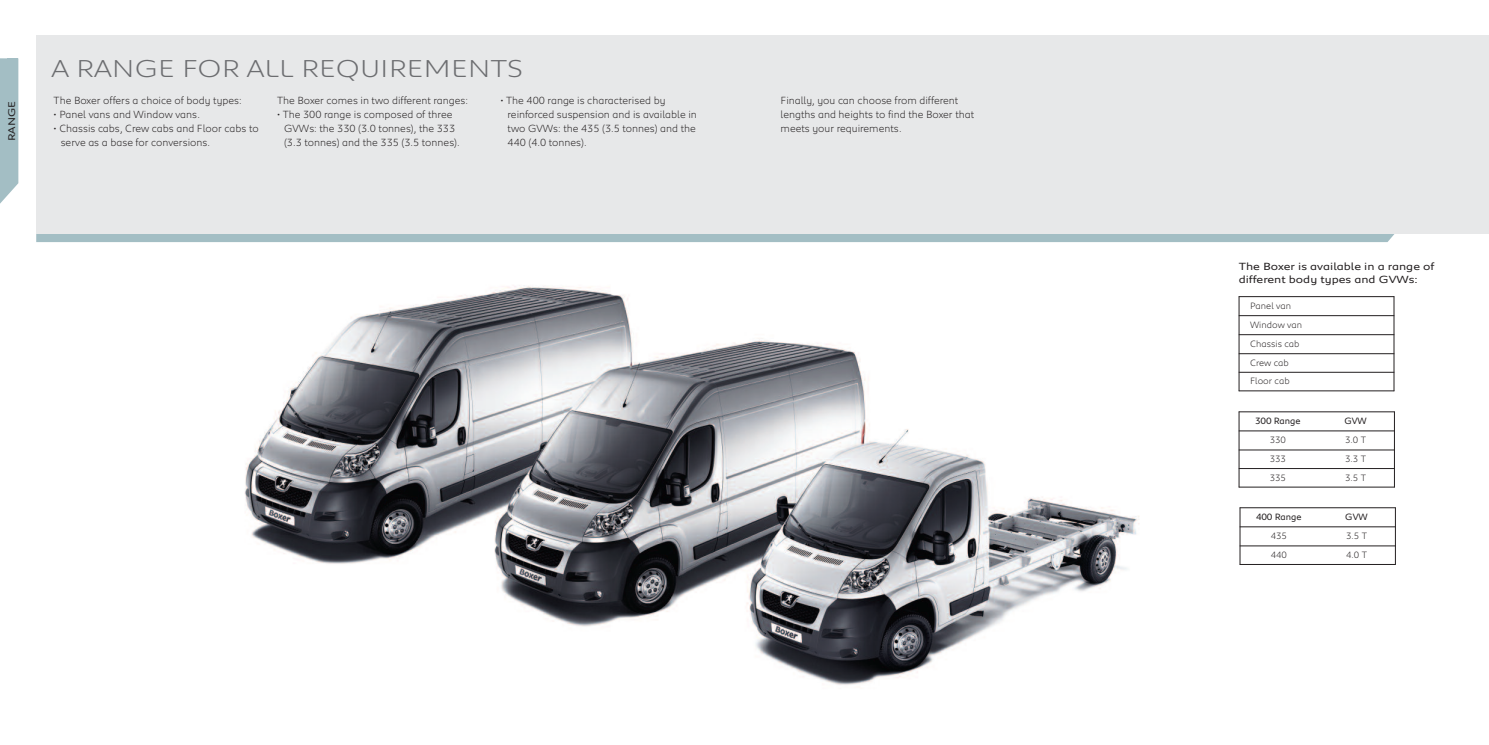
<style>
.page{position:relative;width:1489px;height:745px;background:#fff}
.page>*{position:absolute;margin:0;border:0;box-sizing:border-box;transform-origin:0 0}
.t1{font:300 25px "Peugeot Expanded";color:#6c6d70}
.t2{font:300 10.62px/13.8px "Peugeot";color:#231f20}
.t3{font:10.62px/13.8px "Peugeot Expanded";color:#231f20}
.t4{font:10px "Peugeot Expanded";color:#231f20}
.t5{font:300 9.38px/18.9px "Peugeot";letter-spacing:.005em;color:#231f20}
.t6{font:9.38px "Peugeot";color:#231f20}
</style>
<div class="page">
<svg style="left:0;top:58px;width:18px;height:146px"></svg>
<div style="left:7px;top:58px;width:10px;height:125px;background:#a3bec4"></div>
<img style="left:244px;top:285px;width:895px;height:400px">
<div style="left:36px;top:234px;width:1359px;height:8px;background:#a3bec4"></div>
<div style="left:36px;top:35px;width:1452px;height:199px;background:#e7e8e9"></div>
<hr style="left:1238px;top:296px;width:1px;height:95px;background:#231f20">
<hr style="left:1393px;top:296px;width:1px;height:95px;background:#231f20">
<hr style="left:1238px;top:296px;width:156px;height:1px;background:#231f20">
<hr style="left:1238px;top:315px;width:156px;height:1px;background:#231f20">
<hr style="left:1238px;top:334px;width:156px;height:1px;background:#231f20">
<hr style="left:1238px;top:353px;width:156px;height:1px;background:#231f20">
<hr style="left:1238px;top:372px;width:156px;height:1px;background:#231f20">
<hr style="left:1238px;top:390px;width:156px;height:1px;background:#231f20">
<hr style="left:1238px;top:411px;width:1px;height:76px;background:#231f20">
<hr style="left:1393px;top:411px;width:1px;height:76px;background:#231f20">
<hr style="left:1238px;top:411px;width:156px;height:1px;background:#231f20">
<hr style="left:1238px;top:430px;width:156px;height:1px;background:#231f20">
<hr style="left:1238px;top:449px;width:156px;height:1px;background:#231f20">
<hr style="left:1238px;top:468px;width:156px;height:1px;background:#231f20">
<hr style="left:1238px;top:486px;width:156px;height:1px;background:#231f20">
<hr style="left:1239px;top:507px;width:1px;height:57px;background:#231f20">
<hr style="left:1394px;top:507px;width:1px;height:57px;background:#231f20">
<hr style="left:1239px;top:507px;width:156px;height:1px;background:#231f20">
<hr style="left:1239px;top:526px;width:156px;height:1px;background:#231f20">
<hr style="left:1239px;top:545px;width:156px;height:1px;background:#231f20">
<hr style="left:1239px;top:563px;width:156px;height:1px;background:#231f20">
<p class="t4" style="left:8px;top:141px;width:42px;rotate:-90deg">RANGE</p>
<h1 class="t1" style="left:51px;top:60px;width:473px">A RANGE FOR ALL REQUIREMENTS</h1>
<p class="t2" style="left:54px;top:95px;width:190px">The Boxer offers a choice of body types:</p>
<p class="t2" style="left:54px;top:108px;width:148px">• Panel vans and Window vans.</p>
<p class="t2" style="left:61px;top:122px;width:199px;text-indent:-7px">• Chassis cabs, Crew cabs and Floor cabs to serve as a base for conversions.</p>
<p class="t2" style="left:507px;top:95px;width:191px;text-indent:-7px">• The 400 range is characterised by reinforced suspension and is available in two GVWs: the 435 (3.5 tonnes) and the<br>440 (4.0 tonnes).</p>
<p class="t2" style="left:780px;top:95px;width:195px">Finally, you can choose from different lengths and heights to find the Boxer that meets your requirements.</p>
<p class="t2" style="left:277px;top:95px;width:192px">The Boxer comes in two different ranges:</p>
<p class="t2" style="left:284px;top:108px;width:177px;text-indent:-7px">• The 300 range is composed of three<br>GVWs: the 330 (3.0 tonnes), the 333 (3.3 tonnes) and the 335 (3.5 tonnes).</p>
<p class="t3" style="left:1238px;top:260px;width:197px">The Boxer is available in a range of different body types and GVWs:</p>
<p class="t5" style="left:1249px;top:297px;width:54px">Panel van<br>Window van<br>Chassis cab<br>Crew cab<br>Floor cab</p>
<p class="t6" style="left:1254px;top:417px;width:47px">300 Range</p>
<p class="t6" style="left:1344px;top:417px;width:24px">GVW</p>
<p class="t5" style="left:1269px;top:431px;width:18px">330</p>
<p class="t5" style="left:1344px;top:431px;width:23px">3.0 T</p>
<p class="t5" style="left:1269px;top:450px;width:18px">333</p>
<p class="t5" style="left:1344px;top:450px;width:23px">3.3 T</p>
<p class="t5" style="left:1269px;top:468px;width:18px">335</p>
<p class="t5" style="left:1344px;top:468px;width:23px">3.5 T</p>
<p class="t6" style="left:1255px;top:513px;width:47px">400 Range</p>
<p class="t6" style="left:1345px;top:513px;width:24px">GVW</p>
<p class="t5" style="left:1270px;top:527px;width:18px">435</p>
<p class="t5" style="left:1345px;top:527px;width:23px">3.5 T</p>
<p class="t5" style="left:1270px;top:546px;width:18px">440</p>
<p class="t5" style="left:1345px;top:546px;width:23px">4.0 T</p>
</div>
